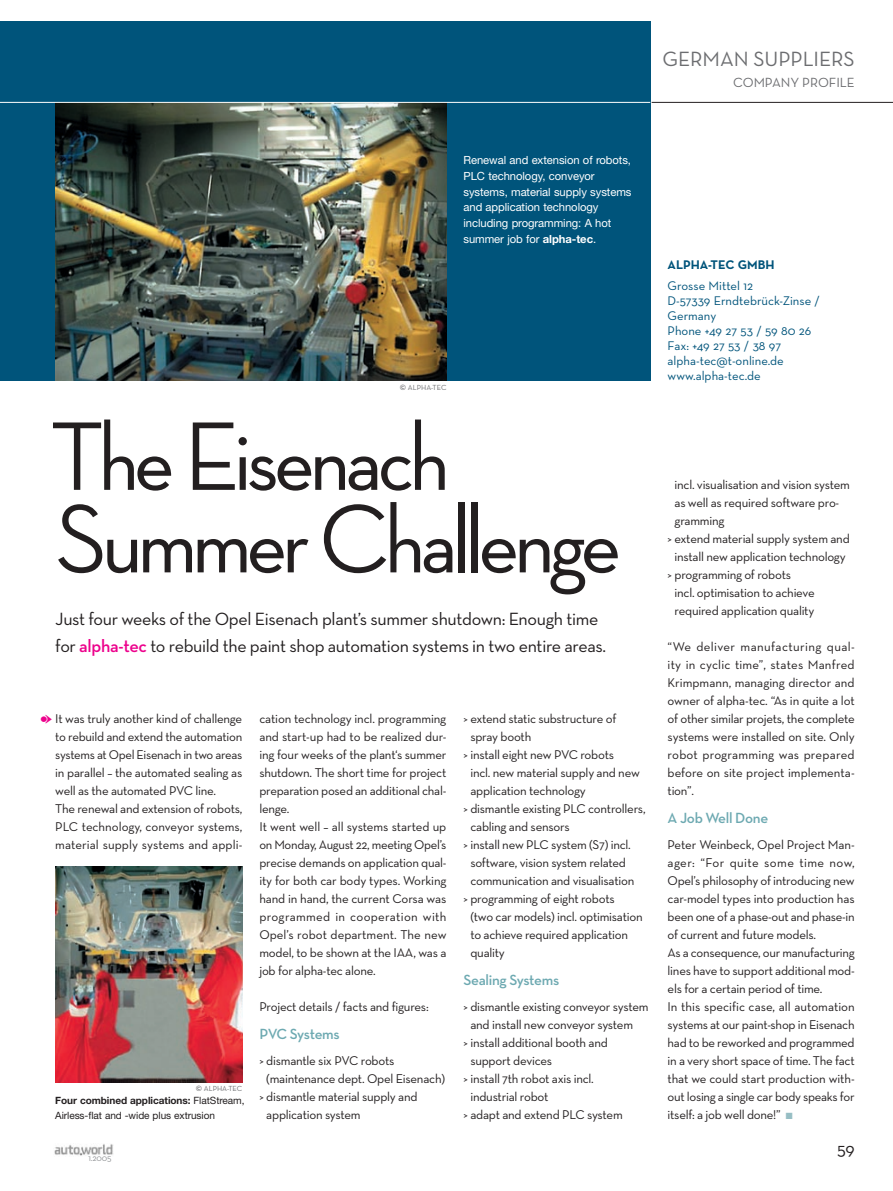
<style>
.page{position:relative;width:893px;height:1191px;background:#fff}
.page>*{position:absolute;margin:0;border:0;box-sizing:border-box;transform-origin:0 0}
.t1{font:500 99px/82.5px "Neutra Disp";letter-spacing:-.04em;color:#231f20}
.t2{font:21px "Neutra Text";letter-spacing:-.005em;color:#6c6d70}
.t3{font:18px/27px "Neutra Text";letter-spacing:-.02em;color:#231f20}
.Zwischentitel{font:600 15px "Neutra Text";letter-spacing:-.025em;color:#6da9b1}
.t4{font:13.5px "Neutra Text";letter-spacing:-.005em;color:#6c6d70}
.Bodytype_Neutra{font:12.9px/18px "Neutra Text";letter-spacing:-.02em;color:#231f20}
.CP_Adresse{font:12.75px/15px "Neutra Text";color:#00547b}
.t5{font:700 12.75px "Neutra Text";color:#00547b}
.t6{font:11.25px/15.8px "Helvetica Neue";letter-spacing:-.005em;color:#fff}
.Bildunterschrift{font:10.05px/15px "Helvetica Neue";letter-spacing:-.005em;color:#231f20}
.t7{font:9px "Neutra Text";color:#939598}
.t8{font:7.5px "Neutra Text";letter-spacing:.005em;color:#6c6d70}
.s1{font-weight:700}
.s2{font-size:10.5px}
.s3{font-weight:600;color:#ed028c}
.s4{color:#97bec4}
</style>
<div class="page">
<img style="left:54px;top:1144px;width:59px;height:12px">
<div style="left:0;top:21px;width:651px;height:360px;background:#00547b"></div>
<hr style="left:652px;top:102px;width:241px;height:1px;background:#231f20">
<img style="left:55px;top:103px;width:391px;height:278px">
<img style="left:55px;top:867px;width:187px;height:216px">
<hr style="left:0;top:102px;width:650px;height:1px;background:#fff">
<p class="t2" style="left:663px;top:46px;width:194px">GERMAN SUPPLIERS</p>
<p class="t4" style="left:733px;top:74px;width:123px">COMPANY PROFILE</p>
<p class="t6" style="left:463px;top:152px;width:170px">Renewal and extension of robots,<br>PLC technology, conveyor systems, material supply systems and application technology including programming: A hot summer job for <span class="s1">alpha-tec</span>.</p>
<p class="t8" style="left:400px;top:383px;width:48px"><span class="s2">©</span> ALPHA-TEC</p>
<p class="t1" style="left:51px;top:415px;width:572px">The Eisenach<br>Summer Challenge</p>
<p class="t3" style="left:55px;top:605px;width:552px">Just four weeks of the Opel Eisenach plant’s summer shutdown: Enough time for <span class="s3">alpha-tec</span> to rebuild the paint shop automation systems in two entire areas.</p>
<p class="Bodytype_Neutra" style="left:55px;top:709px;width:189px;text-align:justify">It was truly another kind of challenge to rebuild and extend the automation systems at Opel Eisenach in two areas in parallel – the automated sealing as well as the automated PVC line.</p>
<p class="Bodytype_Neutra" style="left:55px;top:799px;width:189px;text-align:justify">The renewal and extension of robots, PLC technology, conveyor systems, material supply systems and appli-</p>
<p class="t8" style="left:196px;top:1084px;width:48px"><span class="s2">©</span> ALPHA-TEC</p>
<p class="Bildunterschrift" style="left:55px;top:1092px;width:191px"><span class="s1">Four combined applications:</span> FlatStream,<br>Airless-flat and -wide plus extrusion</p>
<p class="t7" style="left:88px;top:1152px;width:25px">1.2005</p>
<p class="Bodytype_Neutra" style="left:259px;top:709px;width:189px;text-align:justify">cation technology incl. programming and start-up had to be realized dur&shy;ing four weeks of the plant‘s summer shutdown. The short time for project preparation posed an additional chal&shy;lenge.</p>
<p class="Bodytype_Neutra" style="left:259px;top:817px;width:189px;text-align:justify">It went well – all systems started up on Monday, August 22, meeting Opel’s precise demands on application qual&shy;ity for both car body types. Working hand in hand, the current Corsa was programmed in cooperation with Opel’s robot department. The new model, to be shown at the IAA, was a job for alpha-tec alone.</p>
<p class="Bodytype_Neutra" style="left:259px;top:997px;width:171px">Project details / facts and figures:</p>
<p class="Zwischentitel" style="left:259px;top:1024px;width:82px">PVC Systems</p>
<p class="Bodytype_Neutra" style="left:266px;top:1051px;width:180px;text-indent:-7px">&gt; dismantle six PVC robots (maintenance dept. Opel Eisenach)</p>
<p class="Bodytype_Neutra" style="left:266px;top:1087px;width:153px;text-indent:-7px">&gt; dismantle material supply and application system</p>
<p class="Bodytype_Neutra" style="left:470px;top:709px;width:148px;text-indent:-7px">&gt; extend static substructure of spray booth</p>
<p class="Bodytype_Neutra" style="left:470px;top:745px;width:171px;text-indent:-7px">&gt; install eight new PVC robots<br>incl. new material supply and new application technology</p>
<p class="Bodytype_Neutra" style="left:470px;top:799px;width:177px;text-indent:-7px">&gt; dismantle existing PLC controllers, cabling and sensors</p>
<p class="Bodytype_Neutra" style="left:463px;top:835px;width:172px;text-align:center">&gt; install new PLC system (S7) incl. software, vision system related communication and visualisation</p>
<p class="Bodytype_Neutra" style="left:470px;top:889px;width:174px;text-indent:-7px">&gt; programming of eight robots<br>(two car models) incl. optimisation to achieve required application quality</p>
<p class="Zwischentitel" style="left:463px;top:970px;width:97px">Sealing Systems</p>
<p class="Bodytype_Neutra" style="left:470px;top:997px;width:180px;text-indent:-7px">&gt; dismantle existing conveyor system and install new conveyor system</p>
<p class="Bodytype_Neutra" style="left:470px;top:1033px;width:139px;text-indent:-7px">&gt; install additional booth and support devices</p>
<p class="Bodytype_Neutra" style="left:470px;top:1069px;width:125px;text-indent:-7px">&gt; install 7th robot axis incl. industrial robot</p>
<p class="Bodytype_Neutra" style="left:463px;top:1105px;width:161px">&gt; adapt and extend PLC system</p>
<p class="t5" style="left:668px;top:256px;width:109px">ALPHA-TEC GMBH</p>
<p class="CP_Adresse" style="left:668px;top:278px;width:154px">Grosse Mittel 12<br>D-57339 Erndtebrück-Zinse /<br>Germany</p>
<p class="CP_Adresse" style="left:668px;top:323px;width:145px">Phone +49 27 53 / 59 80 26</p>
<p class="CP_Adresse" style="left:668px;top:338px;width:115px">Fax: +49 27 53 / 38 97</p>
<p class="CP_Adresse" style="left:668px;top:353px;width:118px">alpha-tec@t-online.de</p>
<p class="CP_Adresse" style="left:668px;top:368px;width:95px">www.alpha-tec.de</p>
<p class="Bodytype_Neutra" style="left:674px;top:475px;width:177px">incl. visualisation and vision system as well as required software pro&shy;gramming</p>
<p class="Bodytype_Neutra" style="left:668px;top:529px;width:184px;text-align:center">&gt; extend material supply system and install new application technology</p>
<p class="Bodytype_Neutra" style="left:674px;top:565px;width:142px;text-indent:-7px">&gt; programming of robots<br>incl. optimisation to achieve required application quality</p>
<p class="Bodytype_Neutra" style="left:668px;top:637px;width:189px;text-align:justify">“We deliver manufacturing qual&shy;ity in cyclic time”, states Manfred Krimpmann, managing director and owner of alpha-tec. “As in quite a lot of other similar projets, the complete systems were installed on site. Only robot programming was prepared before on site project implementa&shy;tion”.</p>
<p class="Zwischentitel" style="left:668px;top:808px;width:102px">A Job Well Done</p>
<p class="Bodytype_Neutra" style="left:668px;top:835px;width:189px;text-align:justify">Peter Weinbeck, Opel Project Man&shy;ager: “For quite some time now, Opel’s philosophy of introducing new car-model types into production has been one of a phase-out and phase-in of current and future models.</p>
<p class="Bodytype_Neutra" style="left:668px;top:943px;width:189px;text-align:justify">As a consequence, our manufacturing lines have to support additional mod&shy;els for a certain period of time.</p>
<p class="Bodytype_Neutra" style="left:668px;top:997px;width:189px;text-align:justify">In this specific case, all automation systems at our paint-shop in Eisenach had to be reworked and programmed in a very short space of time. The fact that we could start production with&shy;out losing a single car body speaks for itself: a job well done!” <span class="s4">■</span></p>
<h3 class="t3" style="left:837px;top:1135px;width:19px">59</h3>
</div>
